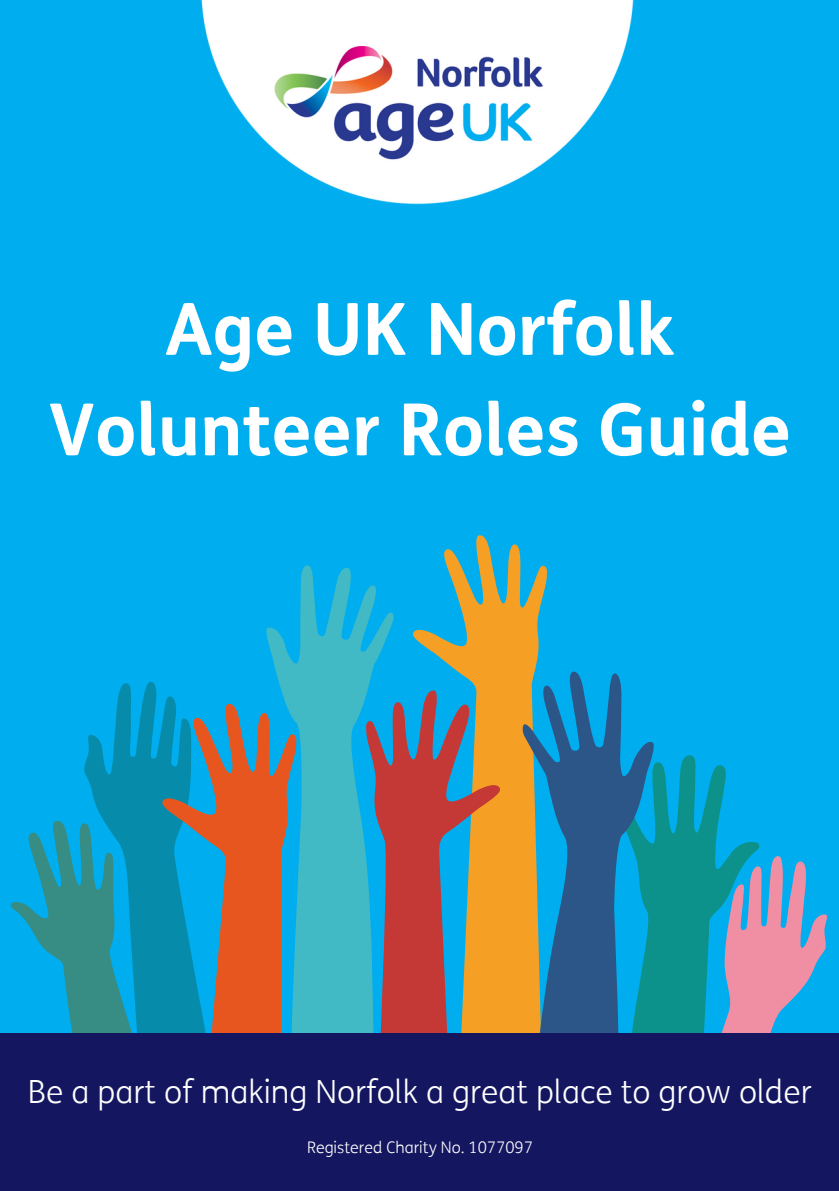
<style>
.page{position:relative;width:839px;height:1191px;background:#fff}
.page>*{position:absolute;margin:0;border:0;box-sizing:border-box;transform-origin:0 0}
.t1{font:700 72px/100.4px "FS Me";color:#fff;text-align:center}
.t2{font:300 32px "FS Me";color:#fff}
.t3{font:300 16px "FS Me";color:#fff}
</style>
<div class="page">
<div style="left:0;top:0;width:838px;height:1191px;background:#00aeef"></div>
<img style="left:201px;top:0;width:433px;height:205px">
<svg style="left:10px;top:821px;width:74px;height:212px"></svg>
<svg style="left:760px;top:856px;width:67px;height:177px"></svg>
<svg style="left:656px;top:755px;width:104px;height:278px;fill:#0c928b"></svg>
<svg style="left:84px;top:682px;width:91px;height:351px;fill:#068daa"></svg>
<svg style="left:266px;top:565px;width:128px;height:468px;fill:#42bac5"></svg>
<svg style="left:161px;top:702px;width:137px;height:331px"></svg>
<svg style="left:413px;top:535px;width:134px;height:498px;fill:#f59f25"></svg>
<svg style="left:364px;top:689px;width:137px;height:344px"></svg>
<svg style="left:522px;top:671px;width:134px;height:362px"></svg>
<div style="left:0;top:1033px;width:838px;height:158px;background:#141760"></div>
<h1 class="t1" style="left:48px;top:281px;width:744px">Age UK Norfolk<br>Volunteer Roles Guide</h1>
<p class="t2" style="left:28px;top:1074px;width:785px">Be a part of making Norfolk a great place to grow older</p>
<h2 class="t3" style="left:307px;top:1139px;width:227px">Registered Charity No. 1077097</h2>
</div>
